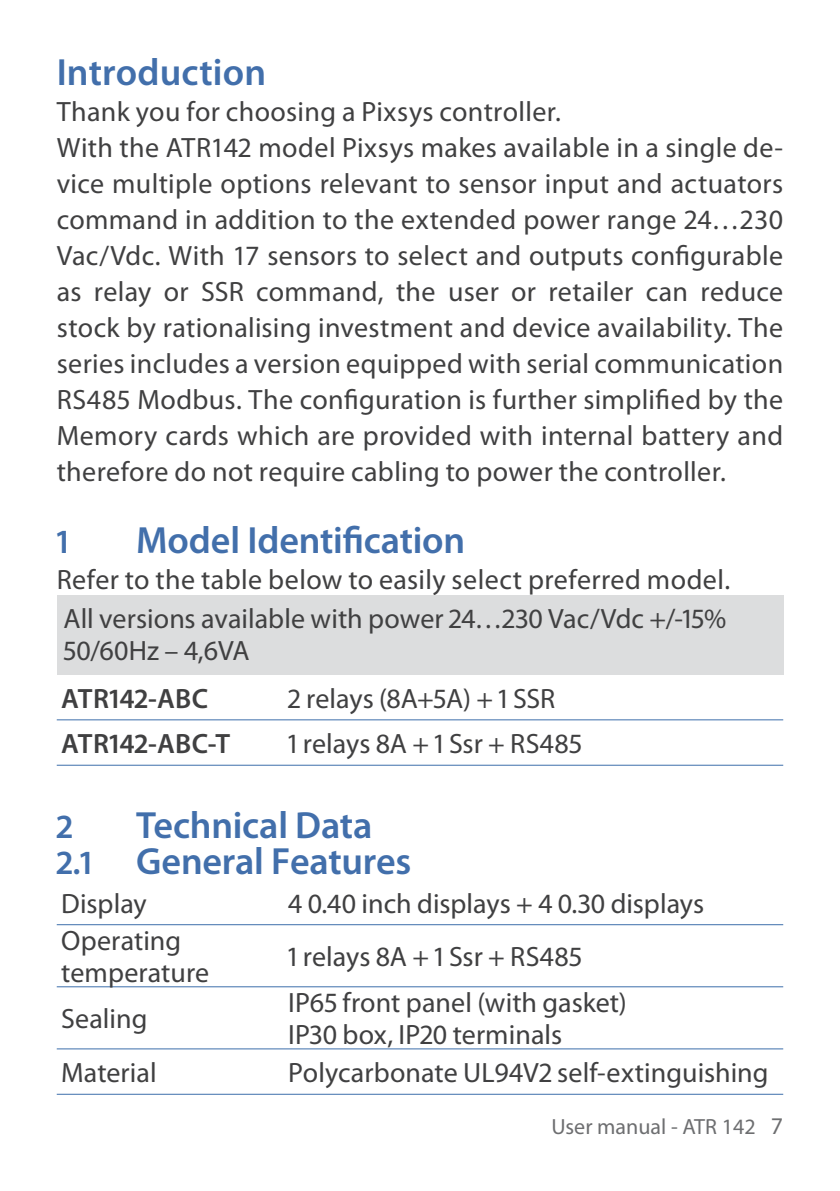
<style>
.page{position:relative;width:840px;height:1191px;background:#fff}
.page>*{position:absolute;margin:0;border:0;box-sizing:border-box;transform-origin:0 0}
.t1{font:600 38px/36px "Myriad Pro";letter-spacing:-.005em;color:#426fab}
.t2{font:600 34px "Myriad Pro";color:#426fab}
.t3{font:28px/36px "Myriad Pro";letter-spacing:.01em;color:#404041}
.t4{font:600 28px "Myriad Pro";letter-spacing:.01em;color:#404041}
.t5{font:22px "Myriad Pro";color:#6d6e70}
.s1{font-size:34px}
.s2{font-size:24px}
</style>
<div class="page">
<div style="left:57px;top:595px;width:725px;height:79px;background:#dcddde"></div>
<hr style="left:57px;top:719px;width:725px;height:1px;background:#3d6fab">
<hr style="left:57px;top:764px;width:725px;height:2px;background:#3d6fab">
<hr style="left:57px;top:1048px;width:725px;height:1px;background:#3d6fab">
<hr style="left:57px;top:1093px;width:725px;height:2px;background:#3d6fab">
<hr style="left:57px;top:924px;width:725px;height:1px;background:#3d6fab">
<hr style="left:57px;top:986px;width:725px;height:1px;background:#3d6fab">
<h1 class="t1" style="left:57px;top:58px;width:211px">Introduction</h1>
<p class="t3" style="left:57px;top:97px;width:727px">Thank you for choosing a Pixsys controller.<br>With the ATR142 model Pixsys makes available in a single de&shy;vice multiple options relevant to sensor input and actuators command in addition to the extended power range 24…230<br>Vac/Vdc. With 17 sensors to select and outputs configurable as relay or SSR command, the user or retailer can reduce stock by rationalising investment and device availability. The series includes a version equipped with serial communication RS485 Modbus. The configuration is further simplified by the Memory cards which are provided with internal battery and therefore do not require cabling to power the controller.</p>
<p class="t2" style="left:57px;top:529px;width:14px">1</p>
<h1 class="t1" style="left:136px;top:526px;width:330px">Model Identification</h1>
<p class="t3" style="left:57px;top:563px;width:674px;line-height:38.8px">Refer to the table below to easily select preferred model.<br>All versions available with power 24…230 Vac/Vdc +/-15%</p>
<p class="t3" style="left:63px;top:635px;width:187px">50/60Hz – 4,6VA</p>
<p class="t4" style="left:61px;top:687px;width:148px">ATR142-ABC</p>
<p class="t3" style="left:288px;top:683px;width:268px">2 relays (8A+5A) + 1 SSR</p>
<p class="t4" style="left:61px;top:733px;width:170px">ATR142-ABC-T</p>
<p class="t3" style="left:288px;top:728px;width:295px">1 relays 8A + 1 Ssr + RS485</p>
<h1 class="t1" style="left:57px;top:810px;width:356px;text-indent:79px">Technical Data<br><span class="s1">2.1</span> General Features</h1>
<p class="t3" style="left:61px;top:888px;width:87px">Display</p>
<p class="t3" style="left:288px;top:888px;width:417px">4 0.40 inch displays + 4 0.30 displays</p>
<p class="t3" style="left:61px;top:927px;width:149px;line-height:32px">Operating temperature</p>
<p class="t2" style="left:57px;top:813px;width:18px">2</p>
<p class="t3" style="left:288px;top:941px;width:295px">1 relays 8A + 1 Ssr + RS485</p>
<p class="t3" style="left:61px;top:1003px;width:88px">Sealing</p>
<p class="t3" style="left:288px;top:989px;width:340px;line-height:32px">IP65 front panel (with gasket)<br>IP30 box, IP20 terminals</p>
<p class="t3" style="left:61px;top:1057px;width:97px">Material</p>
<p class="t3" style="left:288px;top:1057px;width:481px">Polycarbonate UL94V2 self-extinguishing</p>
<p class="t5" style="left:551px;top:1118px;width:233px">User manual - ATR 142 <span class="s2">7</span></p>
</div>
